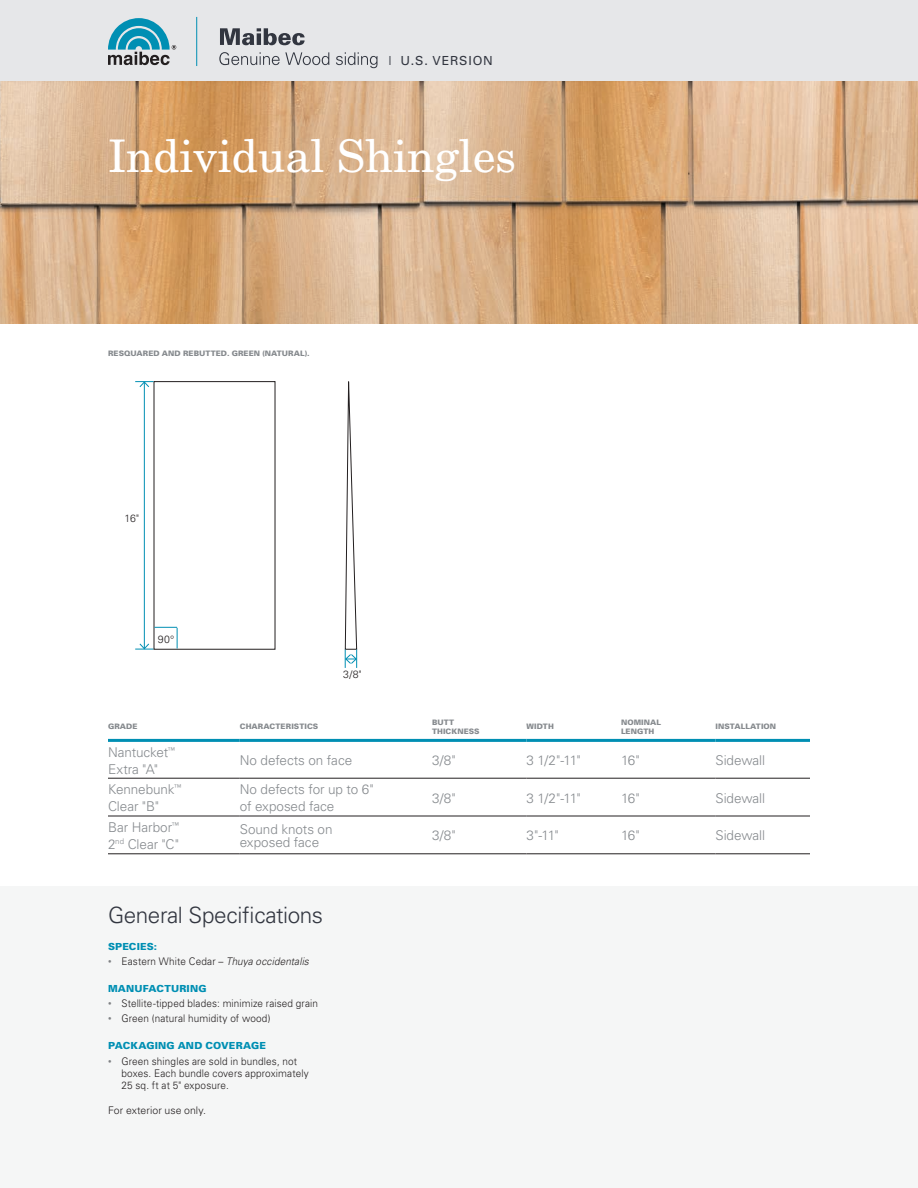
<style>
.page{position:relative;width:918px;height:1188px;background:#fff}
.page>*{position:absolute;margin:0;border:0;box-sizing:border-box;transform-origin:0 0}
.GrandTitre-Blanc{font:45px "New Century Schlbk";color:#fff}
.Titre{font:300 22.5px "Univers";letter-spacing:-.02em;color:#323640}
.Tableau-Texte{font:300 13.5px/16.5px "Univers";letter-spacing:-.005em;color:#868a8e}
.SousTitre{font:12.45px "Univers";letter-spacing:.065em;color:#323640}
.Spec__Texte{font:300 10.5px/12px "Univers";letter-spacing:.015em;color:#231f20;scale:.95 1}
.Spec__Texte-2{font:300 10.5px "Univers";letter-spacing:.015em;color:#231f20}
.Dimensions{font:300 10.5px "Univers";color:#231f20}
.Spec____SousTitre{font:900 9.75px "Univers";letter-spacing:.02em;color:#008fb3}
.Tableau-EnTete{font:900 7.5px/9px "Univers";letter-spacing:.01em;color:#868a8e}
.SystemeFixation{font:900 7.5px "Univers";letter-spacing:.01em;color:#868a8e}
.s1{font-weight:400;color:#808285}
.s2{font-style:italic}
</style>
<div class="page">
<img style="left:0;top:81px;width:918px;height:242px">
<div style="left:0;top:887px;width:918px;height:301px;background:#f5f6f6"></div>
<hr style="left:144px;top:382px;width:1px;height:267px;background:#008fb3">
<svg style="left:153px;top:381px;width:204px;height:269px"></svg>
<svg style="left:135px;top:381px;width:19px;height:6px"></svg>
<svg style="left:345px;top:650px;width:12px;height:18px"></svg>
<svg style="left:135px;top:627px;width:43px;height:23px"></svg>
<hr style="left:108px;top:778px;width:132px;height:1px;background:#231f20">
<hr style="left:240px;top:778px;width:192px;height:1px;background:#231f20">
<hr style="left:432px;top:778px;width:94px;height:1px;background:#231f20">
<hr style="left:526px;top:778px;width:95px;height:1px;background:#231f20">
<hr style="left:621px;top:778px;width:95px;height:1px;background:#231f20">
<hr style="left:716px;top:778px;width:94px;height:1px;background:#231f20">
<hr style="left:108px;top:816px;width:132px;height:1px;background:#231f20">
<hr style="left:240px;top:816px;width:192px;height:1px;background:#231f20">
<hr style="left:432px;top:816px;width:94px;height:1px;background:#231f20">
<hr style="left:526px;top:816px;width:95px;height:1px;background:#231f20">
<hr style="left:621px;top:816px;width:95px;height:1px;background:#231f20">
<hr style="left:716px;top:816px;width:94px;height:1px;background:#231f20">
<hr style="left:108px;top:854px;width:132px;height:1px;background:#231f20">
<hr style="left:240px;top:854px;width:192px;height:1px;background:#231f20">
<hr style="left:432px;top:854px;width:94px;height:1px;background:#231f20">
<hr style="left:526px;top:854px;width:95px;height:1px;background:#231f20">
<hr style="left:621px;top:854px;width:95px;height:1px;background:#231f20">
<hr style="left:716px;top:854px;width:94px;height:1px;background:#231f20">
<hr style="left:108px;top:739px;width:132px;height:3px;background:#008fb3">
<hr style="left:240px;top:739px;width:192px;height:3px;background:#008fb3">
<hr style="left:432px;top:739px;width:94px;height:3px;background:#008fb3">
<hr style="left:526px;top:739px;width:95px;height:3px;background:#008fb3">
<hr style="left:621px;top:739px;width:95px;height:3px;background:#008fb3">
<hr style="left:716px;top:739px;width:94px;height:3px;background:#008fb3">
<div style="left:0;top:0;width:918px;height:81px;background:#e6e7e9"></div>
<svg style="left:108px;top:18px;width:68px;height:47px"></svg>
<hr style="left:196px;top:17px;width:1px;height:49px;background:#008fb3">
<svg style="left:219px;top:52px;width:110px;height:13px"></svg>
<svg style="left:336px;top:52px;width:42px;height:16px"></svg>
<svg style="left:220px;top:28px;width:85px;height:17px"></svg>
<p class="SousTitre" style="left:389px;top:53px;width:106px">| U.S. VERSION</p>
<p class="GrandTitre-Blanc" style="left:108px;top:128px;width:410px">Individual Shingles</p>
<p class="SystemeFixation" style="left:108px;top:348px;width:203px">RESQUARED AND REBUTTED. GREEN (NATURAL).</p>
<p class="Dimensions" style="left:124px;top:512px;width:16px">16"</p>
<p class="Dimensions" style="left:158px;top:633px;width:18px">90°</p>
<p class="Dimensions" style="left:343px;top:668px;width:20px">3/8"</p>
<p class="Tableau-EnTete" style="left:108px;top:722px;width:31px">GRADE</p>
<p class="Tableau-EnTete" style="left:240px;top:722px;width:80px">CHARACTERISTICS</p>
<p class="Tableau-EnTete" style="left:432px;top:717px;width:49px">BUTT<br>THICKNESS</p>
<p class="Tableau-EnTete" style="left:526px;top:722px;width:29px">WIDTH</p>
<p class="Tableau-EnTete" style="left:621px;top:717px;width:42px">NOMINAL<br>LENGTH</p>
<p class="Tableau-EnTete" style="left:716px;top:722px;width:62px">INSTALLATION</p>
<p class="Tableau-Texte" style="left:108px;top:744px;width:69px">Nantucket<sup>™<br></sup>Extra "A"</p>
<p class="Tableau-Texte" style="left:240px;top:752px;width:114px">No defects on face</p>
<p class="Tableau-Texte" style="left:432px;top:752px;width:25px">3/8"</p>
<p class="Tableau-Texte" style="left:526px;top:752px;width:56px">3 1/2"-11"</p>
<p class="Tableau-Texte" style="left:621px;top:752px;width:20px">16"</p>
<p class="Tableau-Texte" style="left:716px;top:752px;width:51px">Sidewall</p>
<p class="Tableau-Texte" style="left:108px;top:781px;width:75px">Kennebunk<sup>™<br></sup>Clear "B"</p>
<p class="Tableau-Texte" style="left:240px;top:781px;width:135px">No defects for up to 6" of exposed face</p>
<p class="Tableau-Texte" style="left:432px;top:789px;width:25px">3/8"</p>
<p class="Tableau-Texte" style="left:526px;top:789px;width:56px">3 1/2"-11"</p>
<p class="Tableau-Texte" style="left:621px;top:789px;width:20px">16"</p>
<p class="Tableau-Texte" style="left:716px;top:789px;width:51px">Sidewall</p>
<p class="Tableau-Texte" style="left:108px;top:819px;width:73px">Bar Harbor<sup>™<br></sup>2<sup>nd</sup> Clear "C"</p>
<p class="Tableau-Texte" style="left:240px;top:822px;width:94px;line-height:13.5px">Sound knots on exposed face</p>
<p class="Tableau-Texte" style="left:432px;top:827px;width:25px">3/8"</p>
<p class="Tableau-Texte" style="left:526px;top:827px;width:34px">3"-11"</p>
<p class="Tableau-Texte" style="left:621px;top:827px;width:20px">16"</p>
<p class="Tableau-Texte" style="left:716px;top:827px;width:51px">Sidewall</p>
<p class="Titre" style="left:108px;top:901px;width:217px">General Specifications</p>
<p class="Spec____SousTitre" style="left:108px;top:940px;width:51px">SPECIES:</p>
<p class="Spec__Texte" style="left:108px;top:955px;width:213px"><span class="s1">•</span> Eastern White Cedar – <span class="s2">Thuya occidentalis</span></p>
<p class="Spec____SousTitre" style="left:108px;top:982px;width:100px">MANUFACTURING</p>
<p class="Spec__Texte" style="left:108px;top:997px;width:223px"><span class="s1">•</span> Stellite-tipped blades: minimize raised grain</p>
<p class="Spec__Texte" style="left:108px;top:1012px;width:173px"><span class="s1">•</span> Green (natural humidity of wood)</p>
<p class="Spec____SousTitre" style="left:108px;top:1040px;width:159px">PACKAGING AND COVERAGE</p>
<p class="Spec__Texte" style="left:122px;top:1055px;width:199px;text-indent:-14px"><span class="s1">•</span> Green shingles are sold in bundles, not boxes. Each bundle covers approximately<br>25 sq. ft at 5" exposure.</p>
<p class="Spec__Texte-2" style="left:108px;top:1104px;width:100px">For exterior use only.</p>
</div>
